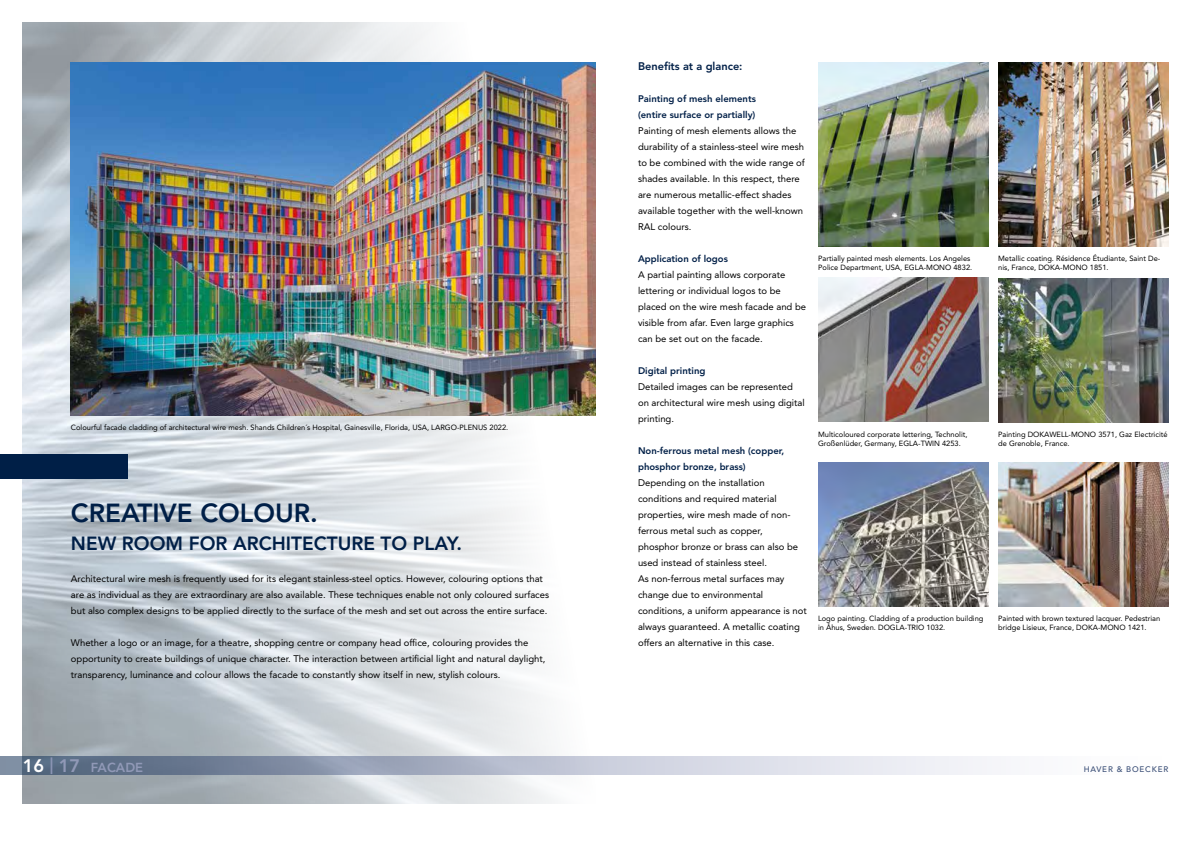
<style>
.page{position:relative;width:1191px;height:842px;background:#fff}
.page>*{position:absolute;margin:0;border:0;box-sizing:border-box;transform-origin:0 0}
.t1{font:800 26px "Avenir LT Std";color:#001f47}
.t2{font:800 19px "Avenir LT Std";color:#001f47}
.t3{font:800 13px "Avenir LT Std";color:#9199b7}
.t4{font:800 11px "Avenir LT Std";color:#001f47}
.t5{font:9.5px/16px "Avenir LT Std";color:#000}
.t6{font:800 9.5px/16px "Avenir LT Std";color:#001f47}
.t7{font:500 8px "Avenir LT Std";letter-spacing:.1em;color:#3a4e76}
.t8{font:7.5px/9px "Avenir LT Std";color:#000}
.s1{font-size:18px;color:#fff}
.s2{font-size:18px}
</style>
<div class="page">
<img style="left:23px;top:23px;width:572px;height:781px">
<svg style="left:0;top:757px;width:992px;height:17px;background:#abb3c3"></svg>
<svg style="left:51px;top:757px;width:1px;height:17px"></svg>
<img style="left:998px;top:278px;width:170px;height:144px">
<div style="left:0;top:454px;width:128px;height:25px;background:#001f47"></div>
<img style="left:818px;top:278px;width:170px;height:144px">
<img style="left:71px;top:62px;width:524px;height:353px">
<img style="left:998px;top:62px;width:170px;height:184px">
<img style="left:818px;top:62px;width:170px;height:184px">
<img style="left:818px;top:463px;width:170px;height:144px">
<img style="left:998px;top:463px;width:170px;height:144px">
<p class="t8" style="left:71px;top:423px;width:439px">Colourful facade cladding of architectural wire mesh. Shands Children´s Hospital, Gainesville, Florida, USA, LARGO-PLENUS 2022.</p>
<h1 class="t1" style="left:71px;top:498px;width:248px">CREATIVE COLOUR.</h1>
<h2 class="t2" style="left:71px;top:533px;width:393px">NEW ROOM FOR ARCHITECTURE TO PLAY.</h2>
<p class="t5" style="left:71px;top:571px;width:480px">Architectural wire mesh is frequently used for its elegant stainless-steel optics. However, colouring options that are as individual as they are extraordinary are also available. These techniques enable not only coloured surfaces but also complex designs to be applied directly to the surface of the mesh and set out across the entire surface.</p>
<p class="t5" style="left:71px;top:635px;width:476px">Whether a logo or an image, for a theatre, shopping centre or company head office, colouring provides the opportunity to create buildings of unique character. The interaction between artificial light and natural daylight, transparency, luminance and colour allows the facade to constantly show itself in new, stylish colours.</p>
<p class="t4" style="left:638px;top:60px;width:106px">Benefits at a glance:</p>
<p class="t6" style="left:638px;top:91px;width:119px">Painting of mesh elements (entire surface or partially)</p>
<p class="t5" style="left:638px;top:123px;width:168px">Painting of mesh elements allows the durability of a stainless-steel wire mesh to be combined with the wide range of shades available. In this respect, there are numerous metallic-effect shades available together with the well-known RAL colours.</p>
<p class="t6" style="left:638px;top:251px;width:91px">Application of logos</p>
<p class="t5" style="left:638px;top:267px;width:170px">A partial painting allows corporate lettering or individual logos to be placed on the wire mesh facade and be visible from afar. Even large graphics can be set out on the facade.</p>
<p class="t6" style="left:638px;top:363px;width:69px">Digital printing</p>
<p class="t5" style="left:638px;top:379px;width:168px">Detailed images can be represented on architectural wire mesh using digital printing.</p>
<p class="t6" style="left:638px;top:443px;width:148px">Non-ferrous metal mesh (copper, phosphor bronze, brass)</p>
<p class="t5" style="left:638px;top:475px;width:170px">Depending on the installation conditions and required material properties, wire mesh made of non&shy;ferrous metal such as copper,<br>phosphor bronze or brass can also be used instead of stainless steel.<br>As non-ferrous metal surfaces may change due to environmental conditions, a uniform appearance is not always guaranteed. A metallic coating offers an alternative in this case.</p>
<p class="t8" style="left:818px;top:254px;width:156px">Partially painted mesh elements. Los Angeles<br>Police Department, USA, EGLA-MONO 4832.</p>
<p class="t8" style="left:998px;top:254px;width:164px">Metallic coating. Résidence Étudiante, Saint De&shy;nis, France, DOKA-MONO 1851.</p>
<p class="t8" style="left:818px;top:430px;width:151px">Multicoloured corporate lettering, Technolit,<br>Großenlüder, Germany, EGLA-TWIN 4253.</p>
<p class="t8" style="left:998px;top:430px;width:171px">Painting DOKAWELL-MONO 3571, Gaz Electricité de Grenoble, France.</p>
<p class="t8" style="left:818px;top:614px;width:167px">Logo painting. Cladding of a production building in Åhus, Sweden. DOGLA-TRIO 1032.</p>
<p class="t8" style="left:998px;top:614px;width:164px">Painted with brown textured lacquer. Pedestrian bridge Lisieux, France, DOKA-MONO 1421.</p>
<h3 class="t3" style="left:23px;top:760px;width:122px"><span class="s1">16</span> <span class="s2">17</span> FACADE</h3>
<p class="t7" style="left:1083px;top:764px;width:86px">HAVER &amp; BOECKER</p>
</div>
